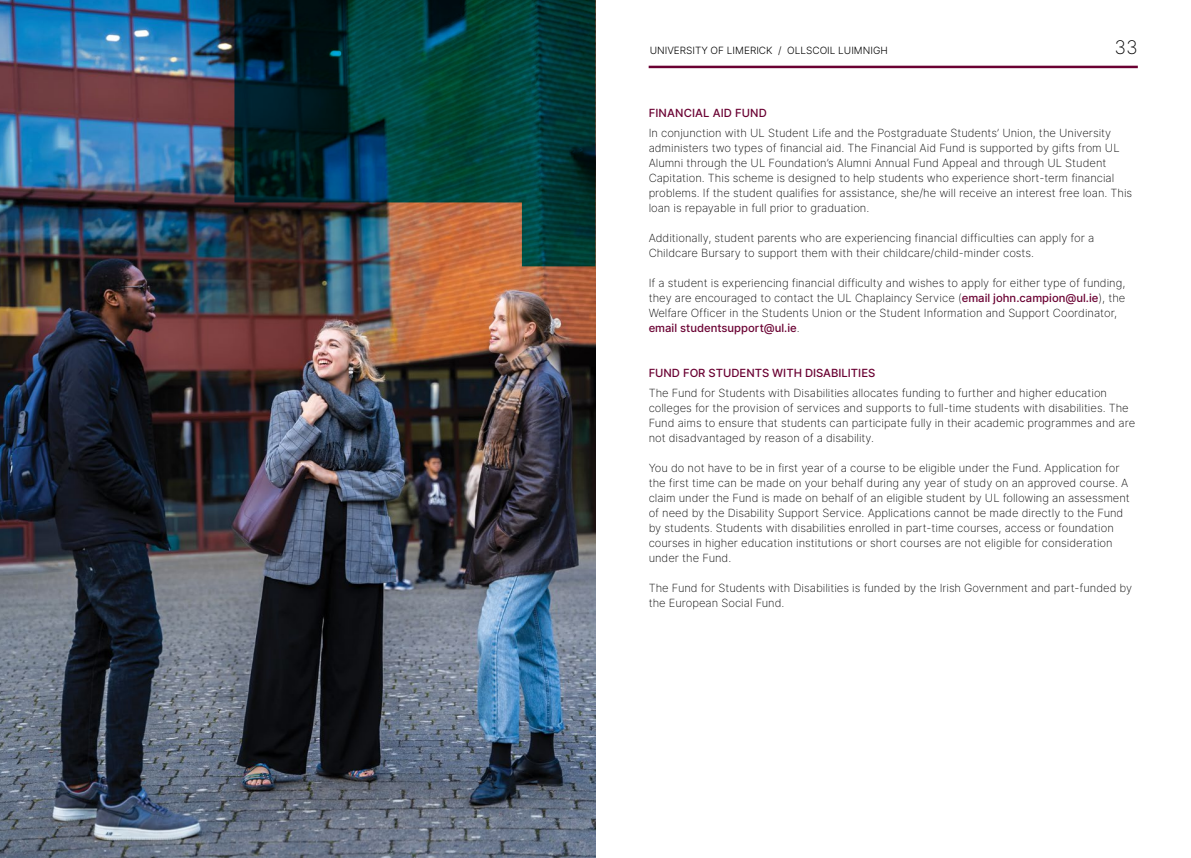
<style>
.page{position:relative;width:1191px;height:858px;background:#fff}
.page>*{position:absolute;margin:0;border:0;box-sizing:border-box;transform-origin:0 0}
.t1{font:18.75px "Inter Extra Light BETA";color:#000}
.t2{font:11.25px/15px "Inter Extra Light BETA";color:#000}
.t3{font:500 11.25px "Inter";color:#6a0032}
.t4{font:10px "Inter Light BETA";color:#000}
.s1{font-family:"Inter";font-weight:500;color:#6a0032}
.s2{font-family:"Inter Extra Light BETA";font-weight:400;color:#000}
</style>
<div class="page">
<hr style="left:648px;top:66px;width:489px;height:2px;background:#6a0032">
<img style="left:0;top:0;width:595px;height:857px">
<svg style="left:234px;top:0;width:361px;height:266px;background:#163b37"></svg>
<p class="t4" style="left:649px;top:43px;width:240px">UNIVERSITY OF LIMERICK / OLLSCOIL LUIMNIGH</p>
<h1 class="t1" style="left:1114px;top:34px;width:25px">33</h1>
<p class="t3" style="left:648px;top:105px;width:120px">FINANCIAL AID FUND</p>
<p class="t2" style="left:648px;top:126px;width:485px">In conjunction with UL Student Life and the Postgraduate Students’ Union, the University administers two types of financial aid. The Financial Aid Fund is supported by gifts from UL Alumni through the UL Foundation’s Alumni Annual Fund Appeal and through UL Student Capitation. This scheme is designed to help students who experience short-term financial problems. If the student qualifies for assistance, she/he will receive an interest free loan. This loan is repayable in full prior to graduation.</p>
<p class="t2" style="left:648px;top:231px;width:447px">Additionally, student parents who are experiencing financial difficulties can apply for a<br>Childcare Bursary to support them with their childcare/child-minder costs.</p>
<p class="t2" style="left:648px;top:276px;width:478px;text-align:justify">If a student is experiencing financial difficulty and wishes to apply for either type of funding, they are encouraged to contact the UL Chaplaincy Service (<span class="s1">email john.campion@ul.ie</span>), the Welfare Officer in the Students Union or the Student Information and Support Coordinator,</p>
<p class="t3" style="left:648px;top:320px;width:153px">email studentsupport@ul.ie<span class="s2">.</span></p>
<p class="t3" style="left:648px;top:365px;width:228px">FUND FOR STUDENTS WITH DISABILITIES</p>
<p class="t2" style="left:648px;top:386px;width:488px">The Fund for Students with Disabilities allocates funding to further and higher education colleges for the provision of services and supports to full-time students with disabilities. The Fund aims to ensure that students can participate fully in their academic programmes and are not disadvantaged by reason of a disability.</p>
<p class="t2" style="left:648px;top:461px;width:482px">You do not have to be in first year of a course to be eligible under the Fund. Application for the first time can be made on your behalf during any year of study on an approved course. A claim under the Fund is made on behalf of an eligible student by UL following an assessment of need by the Disability Support Service. Applications cannot be made directly to the Fund by students. Students with disabilities enrolled in part-time courses, access or foundation courses in higher education institutions or short courses are not eligible for consideration under the Fund.</p>
<p class="t2" style="left:648px;top:581px;width:485px">The Fund for Students with Disabilities is funded by the Irish Government and part-funded by the European Social Fund.</p>
</div>
